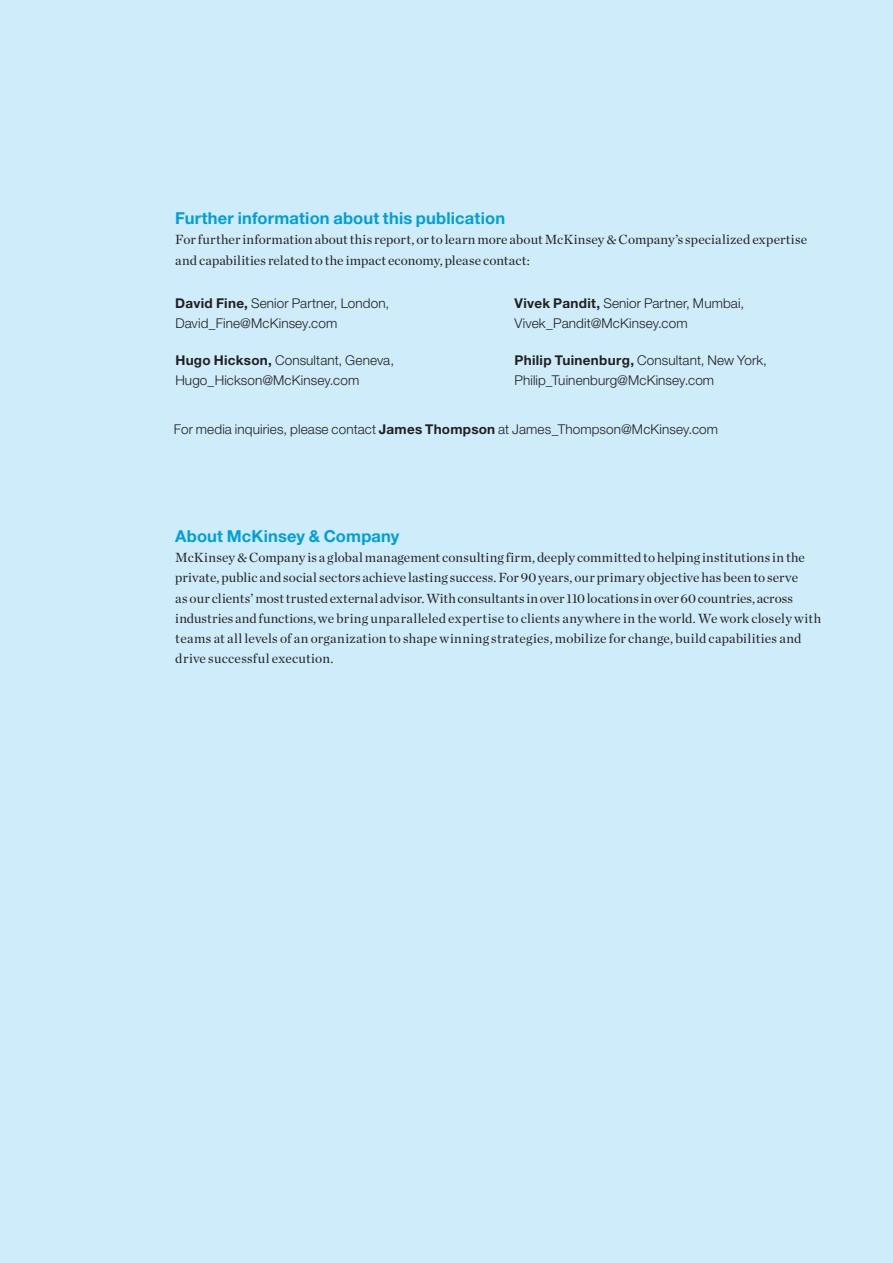
<style>
.page{position:relative;width:893px;height:1263px;background:#ceecf9}
.page>*{position:absolute;margin:0;border:0;box-sizing:border-box;transform-origin:0 0}
.t1{font:700 16.5px "Helvetica Neue LT Std";letter-spacing:.01em;color:#009fda}
.t2{font:13.5px/20.2px "Chronicle Deck";letter-spacing:.01em;color:#231f20}
.t3{font:300 13.5px/20.2px "Helvetica Neue LT Std";letter-spacing:.01em;color:#231f20}
.s1{font-weight:700}
</style>
<div class="page">
<p class="t1" style="left:175px;top:208px;width:331px">Further information about this publication</p>
<p class="t2" style="left:175px;top:228px;width:633px;line-height:21px">For further information about this report, or to learn more about McKinsey &amp; Company’s specialized expertise and capabilities related to the impact economy, please contact:</p>
<p class="t3" style="left:175px;top:292px;width:215px"><span class="s1">David Fine,</span> Senior Partner, London,<br>David_Fine@McKinsey.com</p>
<p class="t3" style="left:175px;top:350px;width:220px"><span class="s1">Hugo Hickson,</span> Consultant, Geneva,<br>Hugo_Hickson@McKinsey.com</p>
<p class="t3" style="left:515px;top:292px;width:231px"><span class="s1">Vivek Pandit,</span> Senior Partner, Mumbai,<br>Vivek_Pandit@McKinsey.com</p>
<p class="t3" style="left:515px;top:350px;width:254px"><span class="s1">Philip Tuinenburg,</span> Consultant, New York,<br>Philip_Tuinenburg@McKinsey.com</p>
<p class="t3" style="left:174px;top:419px;width:546px">For media inquiries, please contact <span class="s1">James Thompson</span> at James_Thompson@McKinsey.com</p>
<p class="t1" style="left:175px;top:526px;width:226px">About McKinsey &amp; Company</p>
<p class="t2" style="left:175px;top:547px;width:647px">McKinsey &amp; Company is a global management consulting firm, deeply committed to helping institutions in the private, public and social sectors achieve lasting success. For 90 years, our primary objective has been to serve<br>as our clients’ most trusted external advisor. With consultants in over 110 locations in over 60 countries, across industries and functions, we bring unparalleled expertise to clients anywhere in the world. We work closely with teams at all levels of an organization to shape winning strategies, mobilize for change, build capabilities and drive successful execution.</p>
</div>
